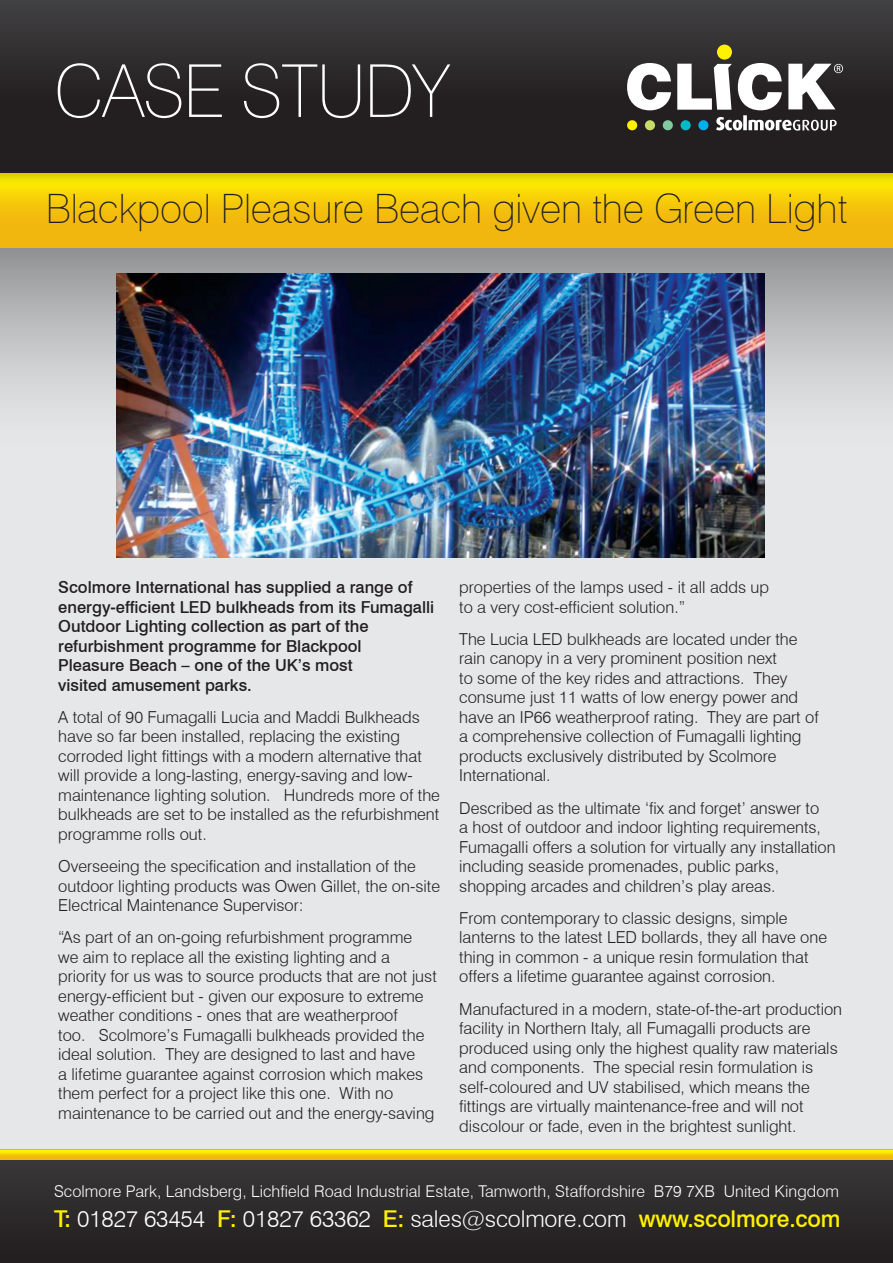
<style>
.page{position:relative;width:893px;height:1263px;background:#fff}
.page>*{position:absolute;margin:0;border:0;box-sizing:border-box;transform-origin:0 0}
.t1{font:100 73.05px "Swiss 721 BT";letter-spacing:-.02em;color:#fff}
.t2{font:100 40.5px "Swiss 721 BT";letter-spacing:-.005em;color:#231f20}
.t3{font:300 23.25px "Swiss 721 BT";letter-spacing:-.005em;color:#fff}
.t4{font:300 16.5px/19.5px "Swiss 721 BT";color:#231f20}
.t5{font:500 16.5px/19.5px "Swiss 721 BT";color:#231f20}
.t6{font:300 16.2px "Swiss 721 BT";letter-spacing:.005em;color:#fff}
.s1{font-weight:500;color:#fff101}
</style>
<div class="page">
<div style="left:0;top:241px;width:893px;height:913px;background:#e6e7e9"></div>
<div style="left:0;top:1154px;width:893px;height:109px;background:#231f20"></div>
<div style="left:0;top:248px;width:893px;height:204px;background:linear-gradient(to bottom,#969799,#eeeff2)"></div>
<img style="left:116px;top:273px;width:648px;height:284px">
<div style="left:0;top:1154px;width:893px;height:101px;background:#2e2b2c"></div>
<div style="left:0;top:1149px;width:893px;height:11px;background:#f2b70f"></div>
<svg style="left:0;top:1150px;width:893px;height:6px"></svg>
<svg style="left:0;top:186px;width:893px;height:62px;background:#f4c20b"></svg>
<div style="left:0;top:0;width:893px;height:186px;background:#231f20;opacity:.2"></div>
<div style="left:0;top:0;width:893px;height:172px;background:#231f20"></div>
<div style="left:0;top:0;width:893px;height:101px;background:linear-gradient(to bottom,#424143,#231f20)"></div>
<div style="left:663px;top:120px;width:10px;height:10px;background:#80ca9c;border-radius:50%"></div>
<div style="left:645px;top:120px;width:10px;height:10px;background:#c7dc68;border-radius:50%"></div>
<div style="left:627px;top:120px;width:10px;height:10px;background:#fff101;border-radius:50%"></div>
<div style="left:717px;top:45px;width:15px;height:15px;background:#fff101;border-radius:50%"></div>
<svg style="left:627px;top:63px;width:44px;height:47px"></svg>
<svg style="left:677px;top:63px;width:166px;height:68px"></svg>
<h1 class="t1" style="left:54px;top:47px;width:398px">CASE STUDY</h1>
<h2 class="t2" style="left:46px;top:184px;width:803px">Blackpool Pleasure Beach given the Green Light</h2>
<p class="t5" style="left:58px;top:577px;width:377px">Scolmore International has supplied a range of energy-efficient LED bulkheads from its Fumagalli Outdoor Lighting collection as part of the refurbishment programme for Blackpool<br>Pleasure Beach – one of the UK’s most<br>visited amusement parks.</p>
<p class="t4" style="left:58px;top:707px;width:383px">A total of 90 Fumagalli Lucia and Maddi Bulkheads have so far been installed, replacing the existing corroded light fittings with a modern alternative that will provide a long-lasting, energy-saving and low&shy;maintenance lighting solution. Hundreds more of the bulkheads are set to be installed as the refurbishment programme rolls out.</p>
<p class="t4" style="left:58px;top:856px;width:383px">Overseeing the specification and installation of the outdoor lighting products was Owen Gillet, the on-site<br>Electrical Maintenance Supervisor:</p>
<p class="t4" style="left:58px;top:927px;width:380px">“As part of an on-going refurbishment programme<br>we aim to replace all the existing lighting and a priority for us was to source products that are not just energy-efficient but - given our exposure to extreme weather conditions - ones that are weatherproof<br>too. Scolmore’s Fumagalli bulkheads provided the ideal solution. They are designed to last and have<br>a lifetime guarantee against corrosion which makes them perfect for a project like this one. With no maintenance to be carried out and the energy-saving</p>
<p class="t4" style="left:459px;top:577px;width:311px">properties of the lamps used - it all adds up to a very cost-efficient solution.”</p>
<p class="t4" style="left:459px;top:629px;width:361px">The Lucia LED bulkheads are located under the rain canopy in a very prominent position next<br>to some of the key rides and attractions. They consume just 11 watts of low energy power and have an IP66 weatherproof rating. They are part of a comprehensive collection of Fumagalli lighting products exclusively distributed by Scolmore International.</p>
<p class="t4" style="left:459px;top:798px;width:378px">Described as the ultimate ‘fix and forget’ answer to<br>a host of outdoor and indoor lighting requirements, Fumagalli offers a solution for virtually any installation including seaside promenades, public parks, shopping arcades and children’s play areas.</p>
<p class="t4" style="left:459px;top:908px;width:369px">From contemporary to classic designs, simple lanterns to the latest LED bollards, they all have one thing in common - a unique resin formulation that offers a lifetime guarantee against corrosion.</p>
<p class="t4" style="left:459px;top:999px;width:384px">Manufactured in a modern, state-of-the-art production facility in Northern Italy, all Fumagalli products are produced using only the highest quality raw materials and components. The special resin formulation is self-coloured and UV stabilised, which means the fittings are virtually maintenance-free and will not discolour or fade, even in the brightest sunlight.</p>
<p class="t6" style="left:54px;top:1182px;width:786px">Scolmore Park, Landsberg, Lichfield Road Industrial Estate, Tamworth, Staffordshire B79 7XB United Kingdom</p>
<h3 class="t3" style="left:54px;top:1205px;width:788px"><span class="s1">T:</span> 01827 63454 <span class="s1">F:</span> 01827 63362 <span class="s1">E:</span> sales@scolmore.com <span class="s1">www.scolmore.com</span></h3>
</div>
